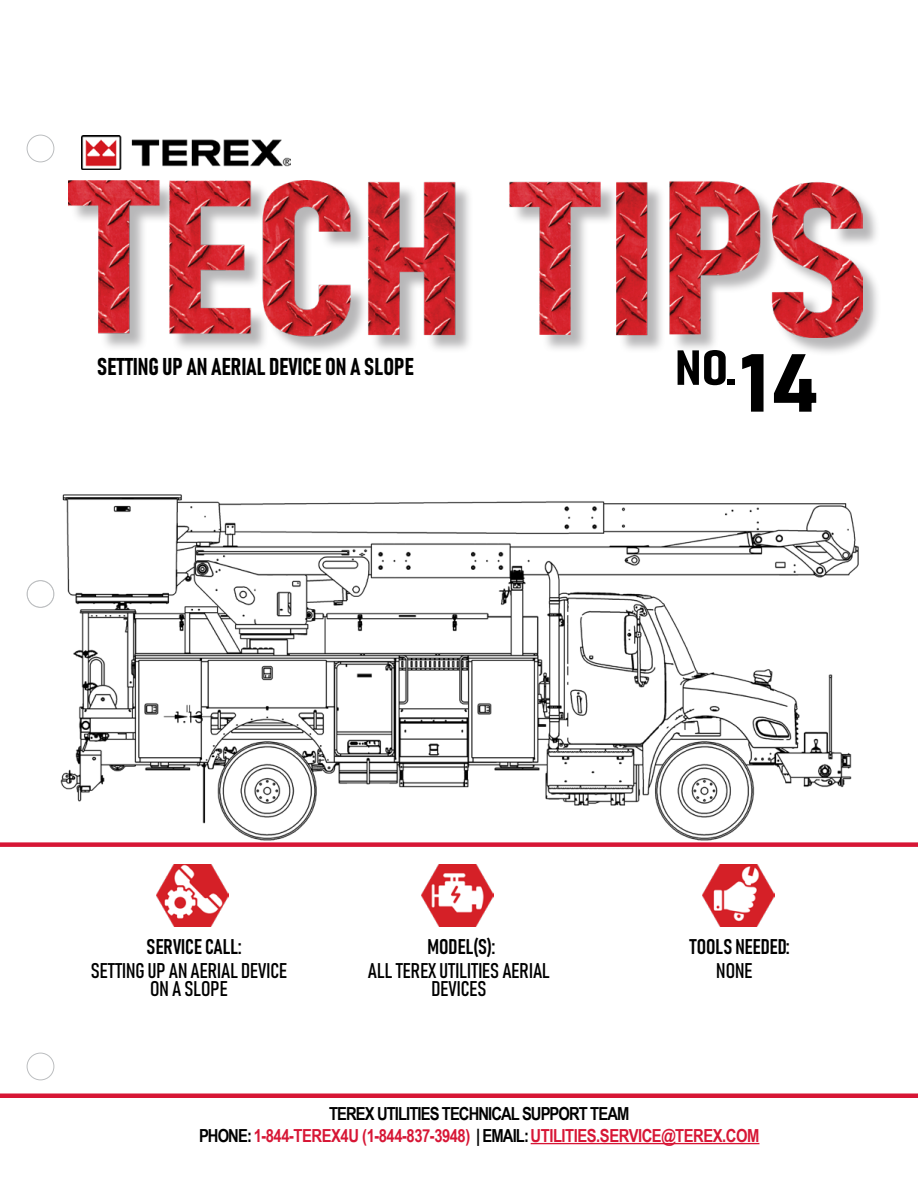
<style>
.page{position:relative;width:918px;height:1188px;background:#fff}
.page>*{position:absolute;margin:0;border:0;box-sizing:border-box;transform-origin:0 0}
.t1{font:81px "Bahnschrift";color:#000;scale:1.22 1}
.t2{font:48.6px "Bahnschrift";color:#000;scale:1.22 1}
.t3{font:24px "Bahnschrift";color:#000}
.t4{font:21px/18px "Bahnschrift";color:#000;text-align:center}
.t5{font:700 18px/21.6px "Arial Narrow";letter-spacing:-.05em;color:#d71635;text-align:center}
.s1{color:#000}
</style>
<div class="page">
<img style="left:52px;top:494px;width:807px;height:347px">
<hr style="left:531px;top:1143px;width:228px;height:1px;background:#d71635">
<div style="left:27px;top:1053px;width:27px;height:27px;border:1px solid #bcbec0;border-radius:50%"></div>
<div style="left:27px;top:581px;width:27px;height:26px;border:1px solid #bcbec0;border-radius:50%"></div>
<div style="left:27px;top:580px;width:27px;height:28px;border:1px solid #bcbec0;border-radius:50%"></div>
<div style="left:27px;top:135px;width:27px;height:27px;border:1px solid #bcbec0;border-radius:50%"></div>
<hr style="left:0;top:1094px;width:918px;height:4px;background:#d71635">
<div style="left:0;top:842px;width:918px;height:5px;background:#d71635"></div>
<img style="left:81px;top:135px;width:210px;height:34px">
<div style="left:71px;top:182px;width:811px;height:174px;background:#717073;opacity:.5"></div>
<img style="left:69px;top:181px;width:793px;height:157px">
<img style="left:157px;top:864px;width:72px;height:62px">
<img style="left:421px;top:864px;width:72px;height:62px">
<img style="left:702px;top:864px;width:72px;height:62px">
<h2 class="t2" style="left:675px;top:337px;width:51px">NO.</h2>
<h3 class="t3" style="left:97px;top:352px;width:318px">SETTING UP AN AERIAL DEVICE ON A SLOPE</h3>
<h1 class="t1" style="left:740px;top:332px;width:66px">14</h1>
<p class="t4" style="left:147px;top:937px;width:96px">SERVICE CALL:</p>
<p class="t4" style="left:428px;top:937px;width:69px">MODEL(S):</p>
<p class="t4" style="left:690px;top:937px;width:102px">TOOLS NEEDED:</p>
<p class="t4" style="left:91px;top:961px;width:198px">SETTING UP AN AERIAL DEVICE<br>ON A SLOPE</p>
<p class="t4" style="left:368px;top:961px;width:184px">ALL TEREX UTILITIES AERIAL<br>DEVICES</p>
<p class="t4" style="left:716px;top:961px;width:38px">NONE</p>
<p class="t5" style="left:199px;top:1102px;width:562px"><span class="s1">TEREX UTILITIES TECHNICAL SUPPORT TEAM<br>PHONE:</span>1-844-TEREX4U (1-844-837-3948) <span class="s1">| EMAIL:</span>UTILITIES.SERVICE@TEREX.COM</p>
</div>
